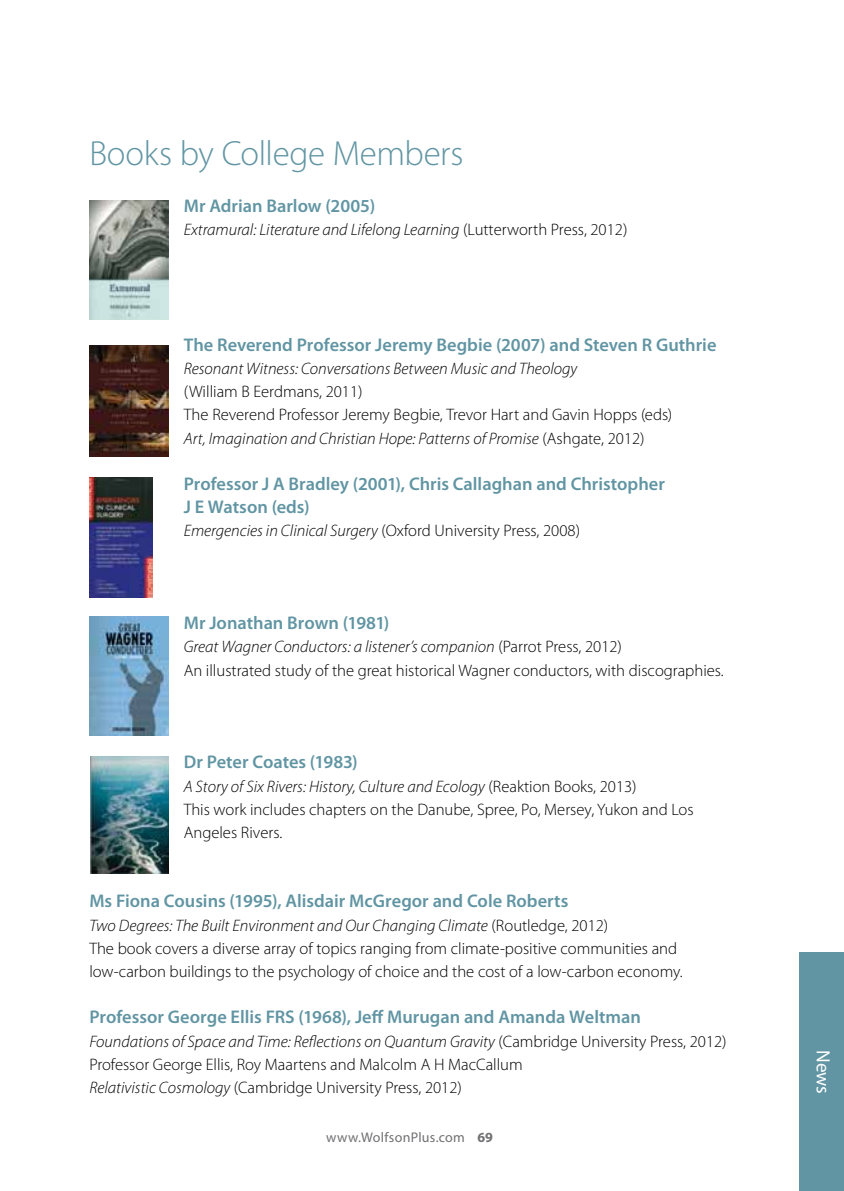
<style>
.page{position:relative;width:844px;height:1191px;background:#fff}
.page>*{position:absolute;margin:0;border:0;box-sizing:border-box;transform-origin:0 0}
.t1{font:300 35px "Myriad Pro";letter-spacing:-.01em;color:#6195a3}
.t2{font:19.25px "Myriad Pro";color:#fff}
.t3{font:600 18.38px/23.3px "Myriad Pro";color:#6195a3}
.t4{font:300 16.62px/23.3px "Myriad Pro";color:#000}
.t5{font:italic 300 16.62px "Myriad Pro";color:#000}
.t6{font:14px "Myriad Pro";letter-spacing:.02em;color:#717073}
.s1{font-style:normal}
.s2{font-style:italic}
.s3{font-weight:700}
</style>
<div class="page">
<div style="left:799px;top:952px;width:44px;height:239px;background:#6195a3"></div>
<img style="left:89px;top:201px;width:80px;height:119px">
<img style="left:89px;top:345px;width:80px;height:111px">
<img style="left:89px;top:616px;width:80px;height:119px">
<img style="left:91px;top:756px;width:78px;height:117px">
<img style="left:89px;top:477px;width:63px;height:120px">
<h1 class="t1" style="left:89px;top:134px;width:375px">Books by College Members</h1>
<p class="t3" style="left:184px;top:193px;width:193px">Mr Adrian Barlow (2005)</p>
<p class="t5" style="left:184px;top:220px;width:445px">Extramural: Literature and Lifelong Learning <span class="s1">(Lutterworth Press, 2012)</span></p>
<p class="t3" style="left:184px;top:332px;width:534px">The Reverend Professor Jeremy Begbie (2007) and Steven R Guthrie</p>
<p class="t5" style="left:184px;top:359px;width:395px">Resonant Witness: Conversations Between Music and Theology</p>
<p class="t4" style="left:184px;top:380px;width:490px">(William B Eerdmans, 2011)<br>The Reverend Professor Jeremy Begbie, Trevor Hart and Gavin Hopps (eds)<br><span class="s2">Art, Imagination and Christian Hope: Patterns of Promise</span> (Ashgate, 2012)</p>
<p class="t3" style="left:184px;top:472px;width:482px">Professor J A Bradley (2001), Chris Callaghan and Christopher<br>J E Watson (eds)</p>
<p class="t5" style="left:184px;top:522px;width:398px">Emergencies in Clinical Surgery <span class="s1">(Oxford University Press, 2008)</span></p>
<p class="t3" style="left:184px;top:611px;width:207px">Mr Jonathan Brown (1981)</p>
<p class="t4" style="left:184px;top:635px;width:541px"><span class="s2">Great Wagner Conductors: a listener’s companion</span> (Parrot Press, 2012)<br>An illustrated study of the great historical Wagner conductors, with discographies.</p>
<p class="t3" style="left:184px;top:750px;width:176px">Dr Peter Coates (1983)</p>
<p class="t4" style="left:184px;top:774px;width:511px"><span class="s2">A Story of Six Rivers: History, Culture and Ecology</span> (Reaktion Books, 2013)<br>This work includes chapters on the Danube, Spree, Po, Mersey, Yukon and Los<br>Angeles Rivers.</p>
<p class="t3" style="left:89px;top:889px;width:480px">Ms Fiona Cousins (1995), Alisdair McGregor and Cole Roberts</p>
<p class="t4" style="left:89px;top:913px;width:594px"><span class="s2">Two Degrees: The Built Environment and Our Changing Climate</span> (Routledge, 2012)<br>The book covers a diverse array of topics ranging from climate-positive communities and low-carbon buildings to the psychology of choice and the cost of a low-carbon economy.</p>
<p class="t3" style="left:89px;top:1005px;width:553px">Professor George Ellis FRS (1968), Jeff Murugan and Amanda Weltman</p>
<p class="t4" style="left:89px;top:1029px;width:638px"><span class="s2">Foundations of Space and Time: Reflections on Quantum Gravity</span> (Cambridge University Press, 2012)<br>Professor George Ellis, Roy Maartens and Malcolm A H MacCallum<br><span class="s2">Relativistic Cosmology</span> (Cambridge University Press, 2012)</p>
<p class="t6" style="left:326px;top:1129px;width:168px">www.WolfsonPlus.com <span class="s3">69</span></p>
<p class="t2" style="left:835px;top:1050px;width:45px;rotate:90deg">News</p>
</div>
